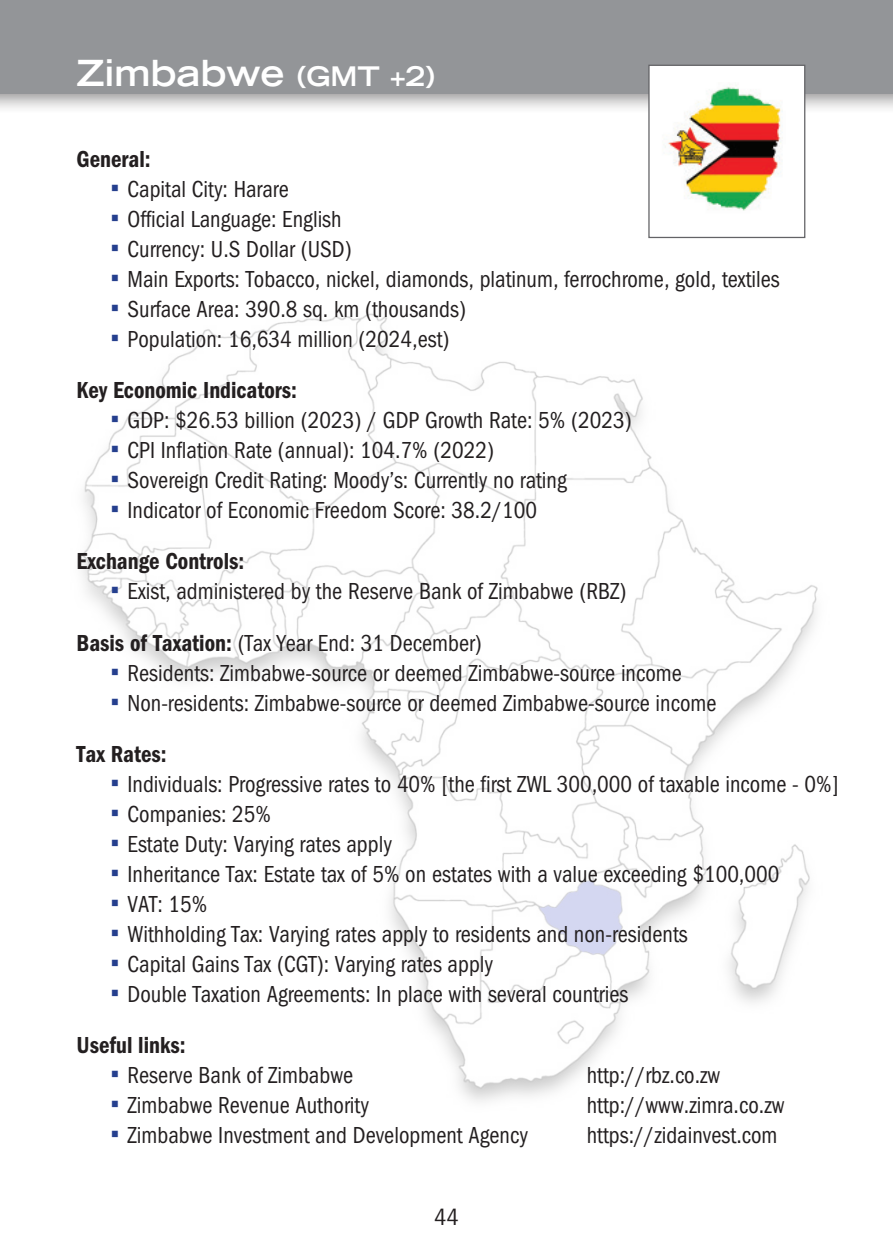
<style>
.page{position:relative;width:893px;height:1259px;background:#fff}
.page>*{position:absolute;margin:0;border:0;box-sizing:border-box;transform-origin:0 0}
.t1{font:700 expanded 36px "Trade Gothic LT Std";color:#fff}
.t2{font:condensed 24px/51.3px "ITC Franklin Gothic Std";color:#231f20;scale:.95 1}
.t3{font:24px "ITC Franklin Gothic Std Dm Cd";color:#231f20;scale:.95 1}
.t4{font:condensed 24px "ITC Franklin Gothic Std";color:#231f20}
.s1{font-size:27px}
.s2{font-family:"Century Gothic";font-stretch:normal;font-size:27px;color:#253f8e}
.s3{font-family:"ITC Franklin Gothic Std Dm Cd";font-stretch:normal}
</style>
<div class="page">
<div style="left:0;top:0;width:893px;height:115px;background:#231f20;opacity:.5"></div>
<div style="left:0;top:0;width:893px;height:94px;background:#939598"></div>
<img style="left:80px;top:313px;width:738px;height:789px">
<div style="left:648px;top:65px;width:157px;height:173px;background:#fff;border:1px solid #636366"></div>
<img style="left:665px;top:87px;width:118px;height:124px">
<h1 class="t1" style="left:77px;top:49px;width:359px">Zimbabwe <span class="s1">(GMT +2)</span></h1>
<p class="t3" style="left:77px;top:145px;width:80px">General:</p>
<p class="t2" style="left:111px;top:163px;width:189px"><span class="s2">▪</span> Capital City: Harare</p>
<p class="t2" style="left:111px;top:193px;width:245px"><span class="s2">▪</span> Official Language: English</p>
<p class="t2" style="left:111px;top:223px;width:255px"><span class="s2">▪</span> Currency: U.S Dollar (USD)</p>
<p class="t2" style="left:111px;top:253px;width:706px"><span class="s2">▪</span> Main Exports: Tobacco, nickel, diamonds, platinum, ferrochrome, gold, textiles</p>
<p class="t2" style="left:111px;top:283px;width:376px"><span class="s2">▪</span> Surface Area: 390.8 sq. km (thousands)</p>
<p class="t2" style="left:111px;top:313px;width:358px"><span class="s2">▪</span> Population: 16,634 million (2024,est)</p>
<p class="t3" style="left:77px;top:376px;width:234px">Key Economic Indicators:</p>
<p class="t2" style="left:111px;top:395px;width:550px"><span class="s2">▪</span> GDP: $26.53 billion (2023) / GDP Growth Rate: 5% (2023)</p>
<p class="t2" style="left:111px;top:425px;width:405px"><span class="s2">▪</span> CPI Inflation Rate (annual): 104.7% (2022)</p>
<p class="t2" style="left:111px;top:455px;width:482px"><span class="s2">▪</span> Sovereign Credit Rating: Moody’s: Currently no rating</p>
<p class="t2" style="left:111px;top:485px;width:450px"><span class="s2">▪</span> Indicator of Economic Freedom Score: 38.2/100</p>
<p class="t3" style="left:77px;top:548px;width:178px">Exchange Controls:</p>
<p class="t2" style="left:77px;top:566px;width:580px;text-indent:34px"><span class="s2">▪</span> Exist, administered by the Reserve Bank of Zimbabwe (RBZ)<br><span class="s3">Basis of Taxation:</span> (Tax Year End: 31 December)</p>
<p class="t2" style="left:111px;top:647px;width:603px"><span class="s2">▪</span> Residents: Zimbabwe-source or deemed Zimbabwe-source income</p>
<p class="t2" style="left:111px;top:677px;width:639px"><span class="s2">▪</span> Non-residents: Zimbabwe-source or deemed Zimbabwe-source income</p>
<p class="t3" style="left:77px;top:740px;width:96px">Tax Rates:</p>
<p class="t2" style="left:111px;top:758px;width:768px"><span class="s2">▪</span> Individuals: Progressive rates to 40% [the first ZWL 300,000 of taxable income - 0%]</p>
<p class="t2" style="left:111px;top:788px;width:171px"><span class="s2">▪</span> Companies: 25%</p>
<p class="t2" style="left:111px;top:818px;width:298px"><span class="s2">▪</span> Estate Duty: Varying rates apply</p>
<p class="t2" style="left:111px;top:848px;width:705px"><span class="s2">▪</span> Inheritance Tax: Estate tax of 5% on estates with a value exceeding $100,000</p>
<p class="t2" style="left:111px;top:878px;width:103px"><span class="s2">▪</span> VAT: 15%</p>
<p class="t2" style="left:111px;top:908px;width:609px"><span class="s2">▪</span> Withholding Tax: Varying rates apply to residents and non-residents</p>
<p class="t2" style="left:111px;top:938px;width:404px"><span class="s2">▪</span> Capital Gains Tax (CGT): Varying rates apply</p>
<p class="t2" style="left:111px;top:968px;width:547px"><span class="s2">▪</span> Double Taxation Agreements: In place with several countries</p>
<p class="t3" style="left:77px;top:1031px;width:116px">Useful links:</p>
<p class="t2" style="left:111px;top:1050px;width:257px"><span class="s2">▪</span> Reserve Bank of Zimbabwe</p>
<p class="t2" style="left:587px;top:1050px;width:142px">http://rbz.co.zw</p>
<p class="t2" style="left:111px;top:1080px;width:273px"><span class="s2">▪</span> Zimbabwe Revenue Authority</p>
<p class="t2" style="left:587px;top:1080px;width:210px">http://www.zimra.co.zw</p>
<p class="t2" style="left:111px;top:1110px;width:441px"><span class="s2">▪</span> Zimbabwe Investment and Development Agency</p>
<p class="t2" style="left:587px;top:1110px;width:202px">https://zidainvest.com</p>
<p class="t4" style="left:434px;top:1203px;width:26px">44</p>
</div>
